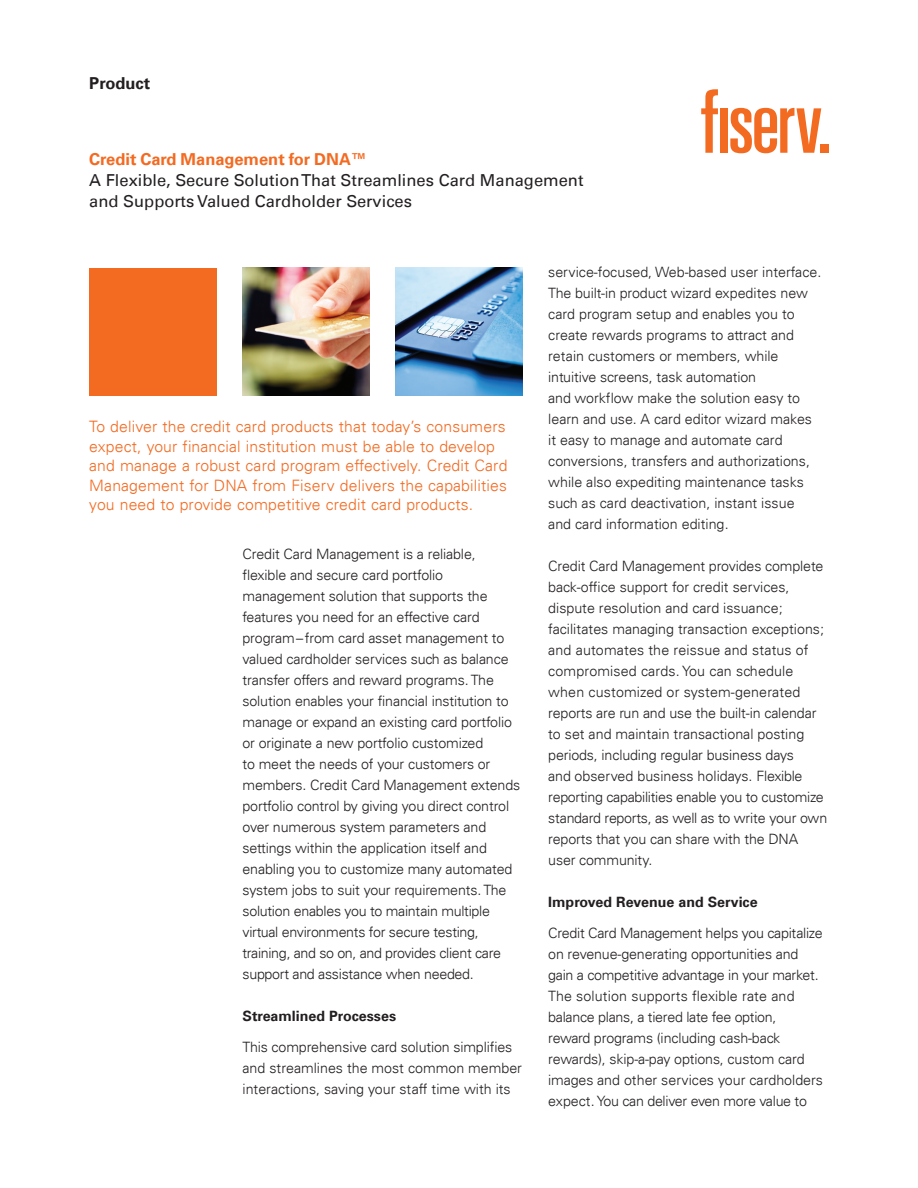
<style>
.page{position:relative;width:918px;height:1188px;background:#fff}
.page>*{position:absolute;margin:0;border:0;box-sizing:border-box;transform-origin:0 0}
.t1{font:16.5px/21px "Univers LT";color:#231f20}
.t2{font:700 16.5px "Univers LT";color:#f36a21}
.t3{font:700 16.5px "Univers LT";color:#231f20}
.t4{font:300 15.75px/19.5px "Univers LT";letter-spacing:.01em;color:#f36a21}
.t5{font:300 14.25px/21px "Univers LT";letter-spacing:-.01em;color:#231f20}
.t6{font:700 14.25px "Univers LT";color:#231f20}
</style>
<div class="page">
<div style="left:821px;top:145px;width:8px;height:8px;background:#f36a21"></div>
<svg style="left:701px;top:89px;width:17px;height:64px"></svg>
<div style="left:720px;top:108px;width:8px;height:45px;background:#f36a21"></div>
<svg style="left:730px;top:108px;width:91px;height:45px"></svg>
<img style="left:242px;top:268px;width:128px;height:127px">
<div style="left:89px;top:268px;width:128px;height:127px;background:#f36a21"></div>
<img style="left:395px;top:268px;width:128px;height:127px">
<p class="t3" style="left:89px;top:74px;width:63px">Product</p>
<p class="t2" style="left:89px;top:150px;width:280px">Credit Card Management for DNA™</p>
<p class="t1" style="left:89px;top:170px;width:496px">A Flexible, Secure Solution That Streamlines Card Management and Supports Valued Cardholder Services</p>
<p class="t4" style="left:89px;top:417px;width:420px">To deliver the credit card products that today’s consumers expect, your financial institution must be able to develop and manage a robust card program effectively. Credit Card Management for DNA from Fiserv delivers the capabilities you need to provide competitive credit card products.</p>
<p class="t5" style="left:243px;top:543px;width:279px">Credit Card Management is a reliable, flexible and secure card portfolio management solution that supports the features you need for an effective card program–from card asset management to valued cardholder services such as balance transfer offers and reward programs. The solution enables your financial institution to manage or expand an existing card portfolio or originate a new portfolio customized<br>to meet the needs of your customers or members. Credit Card Management extends portfolio control by giving you direct control over numerous system parameters and settings within the application itself and enabling you to customize many automated system jobs to suit your requirements. The solution enables you to maintain multiple virtual environments for secure testing, training, and so on, and provides client care support and assistance when needed.</p>
<p class="t6" style="left:243px;top:1007px;width:155px">Streamlined Processes</p>
<p class="t5" style="left:243px;top:1037px;width:281px">This comprehensive card solution simplifies and streamlines the most common member interactions, saving your staff time with its</p>
<p class="t5" style="left:548px;top:261px;width:275px">service-focused, Web-based user interface.<br>The built-in product wizard expedites new card program setup and enables you to create rewards programs to attract and retain customers or members, while intuitive screens, task automation<br>and workflow make the solution easy to learn and use. A card editor wizard makes it easy to manage and automate card conversions, transfers and authorizations, while also expediting maintenance tasks such as card deactivation, instant issue<br>and card information editing.</p>
<p class="t5" style="left:548px;top:555px;width:281px">Credit Card Management provides complete back-office support for credit services, dispute resolution and card issuance; facilitates managing transaction exceptions; and automates the reissue and status of compromised cards. You can schedule when customized or system-generated reports are run and use the built-in calendar to set and maintain transactional posting periods, including regular business days<br>and observed business holidays. Flexible reporting capabilities enable you to customize standard reports, as well as to write your own reports that you can share with the DNA user community.</p>
<p class="t6" style="left:548px;top:893px;width:211px">Improved Revenue and Service</p>
<p class="t5" style="left:548px;top:923px;width:276px">Credit Card Management helps you capitalize on revenue-generating opportunities and gain a competitive advantage in your market.<br>The solution supports flexible rate and balance plans, a tiered late fee option,<br>reward programs (including cash-back rewards), skip-a-pay options, custom card images and other services your cardholders expect. You can deliver even more value to</p>
</div>
